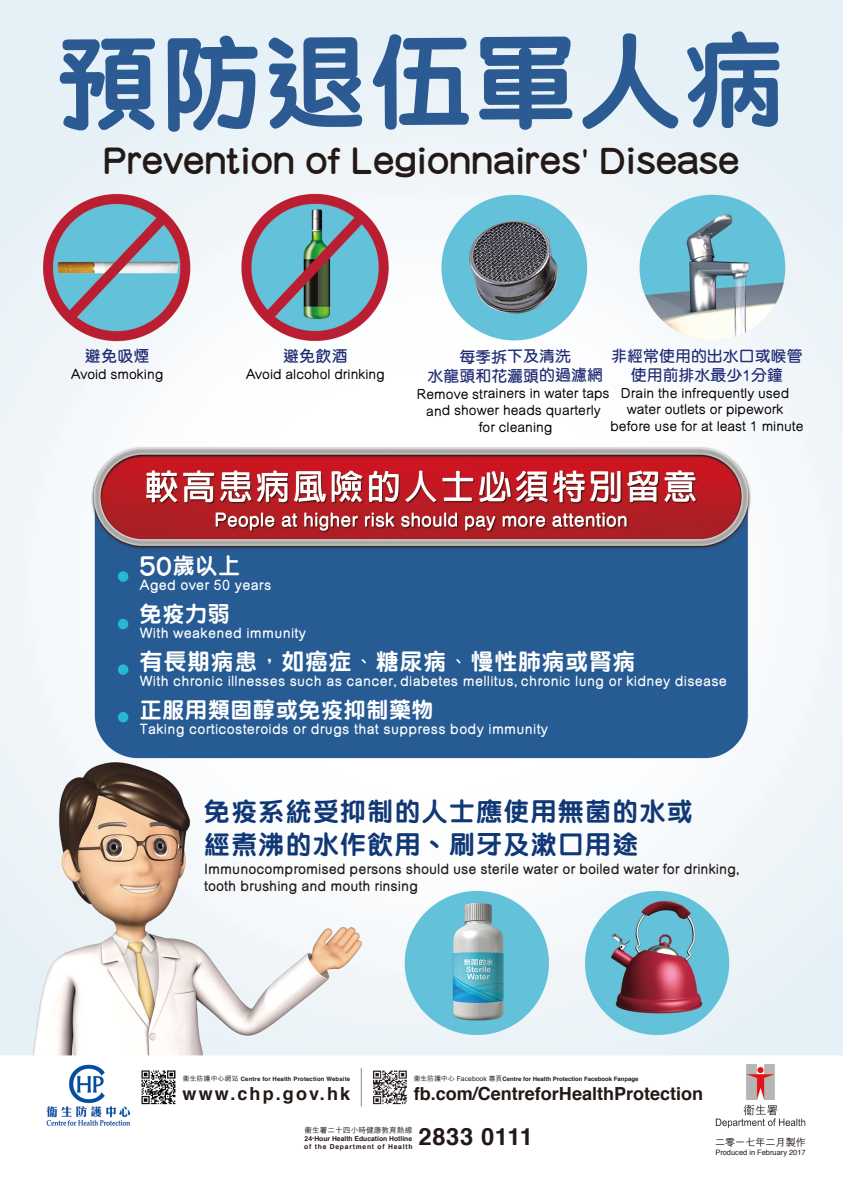
<style>
.page{position:relative;width:843px;height:1193px;background:#fff}
.page>*{position:absolute;margin:0;border:0;box-sizing:border-box;transform-origin:0 0}
.t1{font:800 103.65px "M Yuen HK";letter-spacing:.005em;color:#2c5b93}
.t2{font:800 34.4px "M Yuen HK";letter-spacing:.01em;color:#241916}
.t3{font:700 33.65px "Adobe Fan Heiti Std";letter-spacing:.1em;color:#fff}
.t4{font:800 25.9px/32.9px "M Yuen HK";letter-spacing:.05em;color:#103776}
.t5{font:700 23.8px "Helvetica";letter-spacing:.025em;color:#231916}
.t6{font:800 23.05px "M Yuen HK";letter-spacing:.025em;color:#fff}
.t7{font:800 22.1px "M Yuen HK";letter-spacing:.025em;color:#fff}
.t8{font:18.7px "Helvetica";letter-spacing:.025em;color:#fff}
.t9{font:700 18px "Helvetica";color:#231916}
.t10{font:700 18px "Helvetica";letter-spacing:.115em;color:#231916}
.t11{font:600 15.95px/19.1px "M Yuen HK";color:#1e2a72;text-align:center}
.t12{font:600 14.45px/17.4px "M Yuen HK";color:#231916}
.t13{font:600 14.4px "M Yuen HK";letter-spacing:.02em;color:#fff}
.t14{font:500 13.95px/16.8px "M Yuen HK";color:#070000;text-align:center}
.t15{font:500 10.1px "M Hei HK";color:#231a17}
.t16{font:500 7.65px "M Hei HK";color:#231916}
.t17{font:7.45px "Helvetica";color:#231a17}
.t18{font:700 6.75px/8.1px "Helvetica";color:#231916}
.t19{font:500 6.75px "M Hei HK";color:#231916}
.t20{font:500 6.75px "M Hei HK";letter-spacing:.025em;color:#231916}
.t21{font:700 6px "Helvetica";color:#231916}
.t22{font:700 6px "Helvetica";letter-spacing:.025em;color:#231916}
.s1{font-weight:600}
.s2{font-size:25.95px}
.s3{font-family:"Helvetica";font-weight:700;font-size:6px}
</style>
<div class="page">
<img style="left:0;top:0;width:842px;height:1128px">
<h1 class="t1" style="left:55px;top:7px;width:734px">預防退伍軍人病</h1>
<h1 class="t2" style="left:103px;top:136px;width:637px">Prevention of Legionnaires<span class="s1">'</span> Disease</h1>
<p class="t11" style="left:85px;top:345px;width:66px">避免吸煙</p>
<p class="t14" style="left:71px;top:364px;width:94px">Avoid smoking</p>
<p class="t11" style="left:283px;top:345px;width:66px">避免飲酒</p>
<p class="t14" style="left:246px;top:364px;width:140px">Avoid alcohol drinking</p>
<p class="t11" style="left:611px;top:345px;width:193px">非經常使用的出水口或喉管使用前排水最少1分鐘</p>
<p class="t14" style="left:610px;top:383px;width:195px">Drain the infrequently used water outlets or pipework before use for at least 1 minute</p>
<p class="t3" style="left:145px;top:466px;width:553px">較高患病風險的人士必須特別留意</p>
<p class="t8" style="left:214px;top:505px;width:414px">People at higher risk should pay more attention</p>
<p class="t7" style="left:140px;top:550px;width:102px"><span class="s2">50</span>歲以上</p>
<p class="t13" style="left:140px;top:575px;width:133px">Aged over 50 years</p>
<p class="t7" style="left:140px;top:598px;width:92px">免疫力弱</p>
<p class="t13" style="left:140px;top:623px;width:168px">With weakened immunity</p>
<p class="t6" style="left:140px;top:644px;width:497px">有長期病患<span class="s1">，</span>如癌症<span class="s1">、</span>糖尿病<span class="s1">、</span>慢性肺病或腎病</p>
<p class="t13" style="left:140px;top:670px;width:588px">With chronic illnesses such as cancer, diabetes mellitus, chronic lung or kidney disease</p>
<p class="t7" style="left:140px;top:693px;width:295px">正服用類固醇或免疫抑制藥物</p>
<p class="t13" style="left:140px;top:718px;width:410px">Taking corticosteroids or drugs that suppress body immunity</p>
<p class="t11" style="left:427px;top:346px;width:177px">每季拆下及清洗<br>水龍頭和花灑頭的過濾網</p>
<p class="t14" style="left:417px;top:384px;width:194px">Remove strainers in water taps and shower heads quarterly for cleaning</p>
<p class="t4" style="left:204px;top:792px;width:490px">免疫系統受抑制的人士應使用無菌的水或經煮沸的水作飲用、刷牙及漱口用途</p>
<p class="t12" style="left:204px;top:858px;width:537px">Immunocompromised persons should use sterile water or boiled water for drinking, tooth brushing and mouth rinsing</p>
<p class="t20" style="left:183px;top:1074px;width:57px">衞生防護中心網站</p>
<p class="t22" style="left:241px;top:1074px;width:111px">Centre for Health Protection Website</p>
<p class="t10" style="left:183px;top:1079px;width:169px">www.chp.gov.hk</p>
<p class="t19" style="left:414px;top:1074px;width:94px">衞生防護中心 Facebook 專頁<span class="s3">C</span></p>
<p class="t21" style="left:507px;top:1074px;width:133px">entre for Health Protection Facebook Fanpage</p>
<p class="t9" style="left:414px;top:1079px;width:291px">fb.com/CentreforHealthProtection</p>
<p class="t16" style="left:304px;top:1124px;width:110px">衞生署二十四小時健康教育熱線</p>
<p class="t18" style="left:304px;top:1134px;width:110px">24-Hour Health Education Hotline of the Department of Health</p>
<p class="t5" style="left:418px;top:1117px;width:116px">2833 0111</p>
<p class="t15" style="left:715px;top:1134px;width:92px">二零一七年二月製作</p>
<p class="t17" style="left:715px;top:1146px;width:92px">Produced in February 2017</p>
</div>
